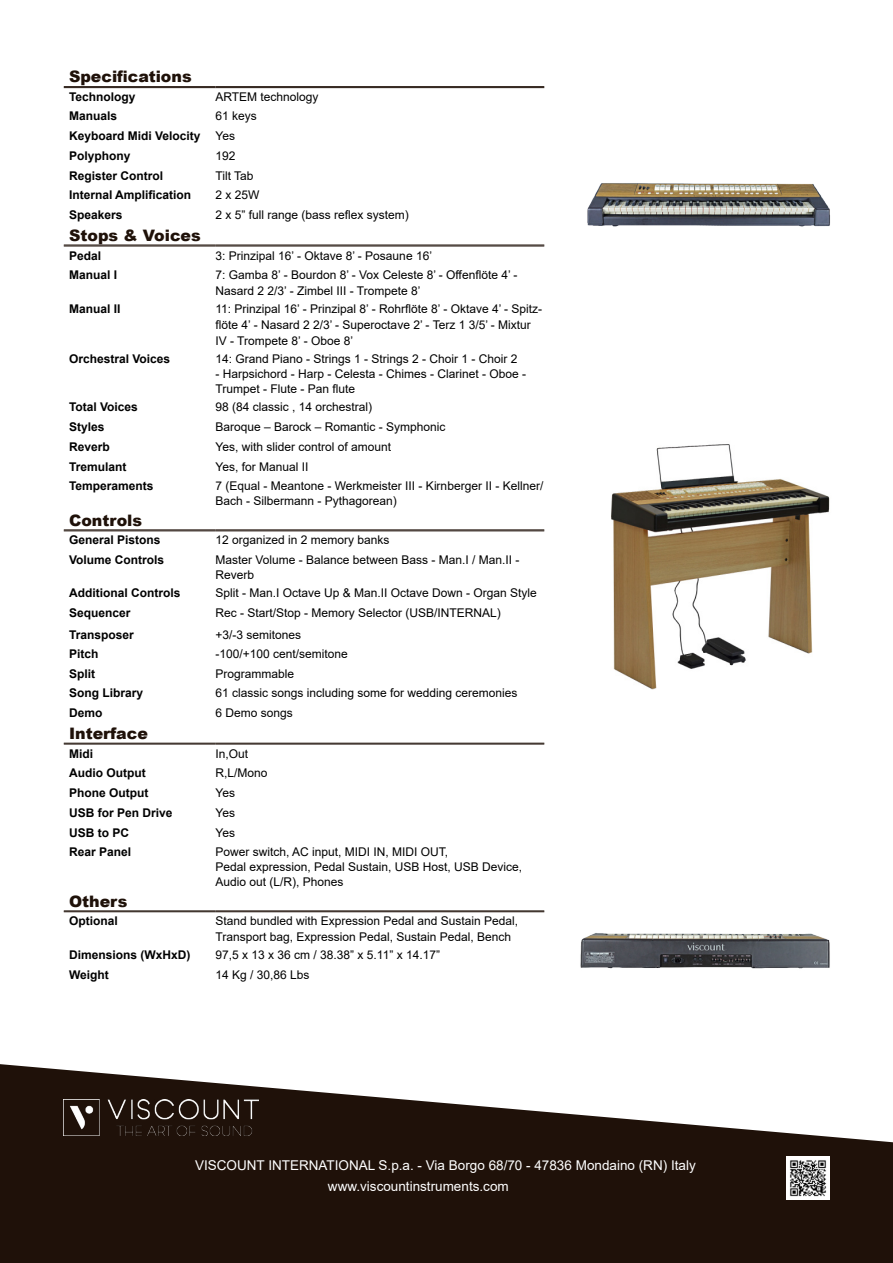
<style>
.page{position:relative;width:893px;height:1263px;background:#fff}
.page>*{position:absolute;margin:0;border:0;box-sizing:border-box;transform-origin:0 0}
.t1{font:900 15.75px "Arial";color:#1f1109}
.t2{font:13.5px/21.3px "Arial";color:#fff}
.t3{font:12px/15px "Arial";color:#000}
.t4{font:700 12px "Arial";color:#000}
</style>
<div class="page">
<hr style="left:64px;top:86px;width:151px;height:1px;background:#1f1109">
<hr style="left:64px;top:87px;width:151px;height:1px;background:#1f1109">
<hr style="left:215px;top:86px;width:329px;height:1px;background:#1f1109">
<hr style="left:215px;top:87px;width:329px;height:1px;background:#1f1109">
<hr style="left:64px;top:245px;width:151px;height:1px;background:#1f1109">
<hr style="left:64px;top:246px;width:151px;height:1px;background:#1f1109">
<hr style="left:215px;top:245px;width:329px;height:1px;background:#1f1109">
<hr style="left:215px;top:246px;width:329px;height:1px;background:#1f1109">
<hr style="left:64px;top:530px;width:151px;height:1px;background:#1f1109">
<hr style="left:64px;top:531px;width:151px;height:1px;background:#1f1109">
<hr style="left:215px;top:530px;width:329px;height:1px;background:#1f1109">
<hr style="left:215px;top:531px;width:329px;height:1px;background:#1f1109">
<hr style="left:64px;top:743px;width:151px;height:1px;background:#1f1109">
<hr style="left:64px;top:744px;width:151px;height:1px;background:#1f1109">
<hr style="left:215px;top:743px;width:329px;height:1px;background:#1f1109">
<hr style="left:215px;top:744px;width:329px;height:1px;background:#1f1109">
<hr style="left:64px;top:911px;width:151px;height:1px;background:#1f1109">
<hr style="left:215px;top:911px;width:329px;height:1px;background:#1f1109">
<svg style="left:0;top:1064px;width:893px;height:199px;fill:#1f1109"></svg>
<img style="left:786px;top:1156px;width:43px;height:43px">
<img style="left:580px;top:933px;width:250px;height:36px">
<img style="left:587px;top:183px;width:243px;height:44px">
<img style="left:611px;top:444px;width:219px;height:246px">
<img style="left:63px;top:1099px;width:196px;height:37px">
<h1 class="t1" style="left:69px;top:65px;width:124px">Specifications</h1>
<p class="t4" style="left:69px;top:88px;width:68px">Technology</p>
<p class="t3" style="left:215px;top:89px;width:105px">ARTEM technology</p>
<p class="t4" style="left:69px;top:108px;width:50px">Manuals</p>
<p class="t3" style="left:215px;top:109px;width:43px">61 keys</p>
<p class="t4" style="left:69px;top:127px;width:133px">Keyboard Midi Velocity</p>
<p class="t3" style="left:215px;top:128px;width:21px">Yes</p>
<p class="t4" style="left:69px;top:147px;width:63px">Polyphony</p>
<p class="t3" style="left:215px;top:148px;width:22px">192</p>
<p class="t4" style="left:69px;top:167px;width:96px">Register Control</p>
<p class="t3" style="left:215px;top:168px;width:40px">Tilt Tab</p>
<p class="t4" style="left:69px;top:187px;width:124px">Internal Amplification</p>
<p class="t3" style="left:215px;top:187px;width:46px">2 x 25W</p>
<p class="t4" style="left:69px;top:206px;width:55px">Speakers</p>
<p class="t3" style="left:215px;top:207px;width:195px">2 x 5” full range (bass reflex system)</p>
<h1 class="t1" style="left:69px;top:224px;width:133px">Stops &amp; Voices</h1>
<p class="t4" style="left:69px;top:247px;width:34px">Pedal</p>
<p class="t3" style="left:215px;top:248px;width:218px">3: Prinzipal 16’ - Oktave 8’ - Posaune 16’</p>
<p class="t4" style="left:69px;top:267px;width:50px">Manual I</p>
<p class="t3" style="left:215px;top:267px;width:304px;line-height:15.8px">7: Gamba 8’ - Bourdon 8’ - Vox Celeste 8’ - Offenflöte 4’ -<br>Nasard 2 2/3’ - Zimbel III - Trompete 8’</p>
<p class="t4" style="left:69px;top:301px;width:53px">Manual II</p>
<p class="t3" style="left:215px;top:301px;width:328px;line-height:15.8px">11: Prinzipal 16’ - Prinzipal 8’ - Rohrflöte 8’ - Oktave 4’ - Spitz&shy;flöte 4’ - Nasard 2 2/3’ - Superoctave 2’ - Terz 1 3/5’ - Mixtur<br>IV - Trompete 8’ - Oboe 8’</p>
<p class="t4" style="left:69px;top:350px;width:103px">Orchestral Voices</p>
<p class="t3" style="left:215px;top:351px;width:304px">14: Grand Piano - Strings 1 - Strings 2 - Choir 1 - Choir 2</p>
<p class="t3" style="left:215px;top:366px;width:312px">- Harpsichord - Harp - Celesta - Chimes - Clarinet - Oboe -<br>Trumpet - Flute - Pan flute</p>
<p class="t4" style="left:69px;top:399px;width:70px">Total Voices</p>
<p class="t3" style="left:215px;top:400px;width:158px">98 (84 classic , 14 orchestral)</p>
<p class="t4" style="left:69px;top:418px;width:37px">Styles</p>
<p class="t3" style="left:215px;top:419px;width:232px">Baroque – Barock – Romantic - Symphonic</p>
<p class="t4" style="left:69px;top:438px;width:42px">Reverb</p>
<p class="t3" style="left:215px;top:439px;width:177px">Yes, with slider control of amount</p>
<p class="t4" style="left:69px;top:458px;width:59px">Tremulant</p>
<p class="t3" style="left:215px;top:459px;width:94px">Yes, for Manual II</p>
<p class="t4" style="left:69px;top:478px;width:86px">Temperaments</p>
<p class="t3" style="left:215px;top:478px;width:329px">7 (Equal - Meantone - Werkmeister III - Kirnberger II - Kellner/<br>Bach - Silbermann - Pythagorean)</p>
<h1 class="t1" style="left:69px;top:509px;width:75px">Controls</h1>
<p class="t4" style="left:69px;top:532px;width:93px">General Pistons</p>
<p class="t3" style="left:215px;top:533px;width:176px">12 organized in 2 memory banks</p>
<p class="t4" style="left:69px;top:551px;width:97px">Volume Controls</p>
<p class="t3" style="left:215px;top:552px;width:306px">Master Volume - Balance between Bass - Man.I / Man.II -<br>Reverb</p>
<p class="t4" style="left:69px;top:585px;width:113px">Additional Controls</p>
<p class="t3" style="left:215px;top:585px;width:323px">Split - Man.I Octave Up &amp; Man.II Octave Down - Organ Style</p>
<p class="t4" style="left:69px;top:604px;width:63px">Sequencer</p>
<p class="t3" style="left:215px;top:605px;width:287px">Rec - Start/Stop - Memory Selector (USB/INTERNAL)</p>
<p class="t4" style="left:69px;top:626px;width:66px">Transposer</p>
<p class="t3" style="left:215px;top:627px;width:87px">+3/-3 semitones</p>
<p class="t4" style="left:69px;top:645px;width:31px">Pitch</p>
<p class="t3" style="left:215px;top:646px;width:134px">-100/+100 cent/semitone</p>
<p class="t4" style="left:69px;top:665px;width:28px">Split</p>
<p class="t3" style="left:215px;top:666px;width:80px">Programmable</p>
<p class="t4" style="left:69px;top:685px;width:76px">Song Library</p>
<p class="t3" style="left:215px;top:685px;width:304px">61 classic songs including some for wedding ceremonies</p>
<p class="t4" style="left:69px;top:704px;width:35px">Demo</p>
<p class="t3" style="left:215px;top:705px;width:79px">6 Demo songs</p>
<h1 class="t1" style="left:69px;top:722px;width:80px">Interface</h1>
<p class="t4" style="left:69px;top:745px;width:26px">Midi</p>
<p class="t3" style="left:215px;top:746px;width:34px">In,Out</p>
<p class="t4" style="left:69px;top:765px;width:78px">Audio Output</p>
<p class="t3" style="left:215px;top:765px;width:54px">R,L/Mono</p>
<p class="t4" style="left:69px;top:784px;width:81px">Phone Output</p>
<p class="t3" style="left:215px;top:785px;width:21px">Yes</p>
<p class="t4" style="left:69px;top:804px;width:105px">USB for Pen Drive</p>
<p class="t3" style="left:215px;top:805px;width:21px">Yes</p>
<p class="t4" style="left:69px;top:824px;width:62px">USB to PC</p>
<p class="t3" style="left:215px;top:825px;width:21px">Yes</p>
<p class="t4" style="left:69px;top:843px;width:64px">Rear Panel</p>
<p class="t3" style="left:215px;top:844px;width:308px">Power switch, AC input, MIDI IN, MIDI OUT,<br>Pedal expression, Pedal Sustain, USB Host, USB Device,<br>Audio out (L/R), Phones</p>
<h1 class="t1" style="left:69px;top:890px;width:60px">Others</h1>
<p class="t4" style="left:69px;top:913px;width:50px">Optional</p>
<p class="t3" style="left:215px;top:913px;width:304px;line-height:15.8px">Stand bundled with Expression Pedal and Sustain Pedal,<br>Transport bag, Expression Pedal, Sustain Pedal, Bench</p>
<p class="t4" style="left:69px;top:947px;width:123px">Dimensions (WxHxD)</p>
<p class="t3" style="left:215px;top:947px;width:226px">97,5 x 13 x 36 cm / 38.38” x 5.11” x 14.17”</p>
<p class="t4" style="left:69px;top:966px;width:41px">Weight</p>
<p class="t3" style="left:215px;top:967px;width:96px">14 Kg / 30,86 Lbs</p>
<p class="t2" style="left:328px;top:1154px;width:369px;text-indent:-133px">VISCOUNT INTERNATIONAL S.p.a. - Via Borgo 68/70 - 47836 Mondaino (RN) Italy www.viscountinstruments.com</p>
</div>
